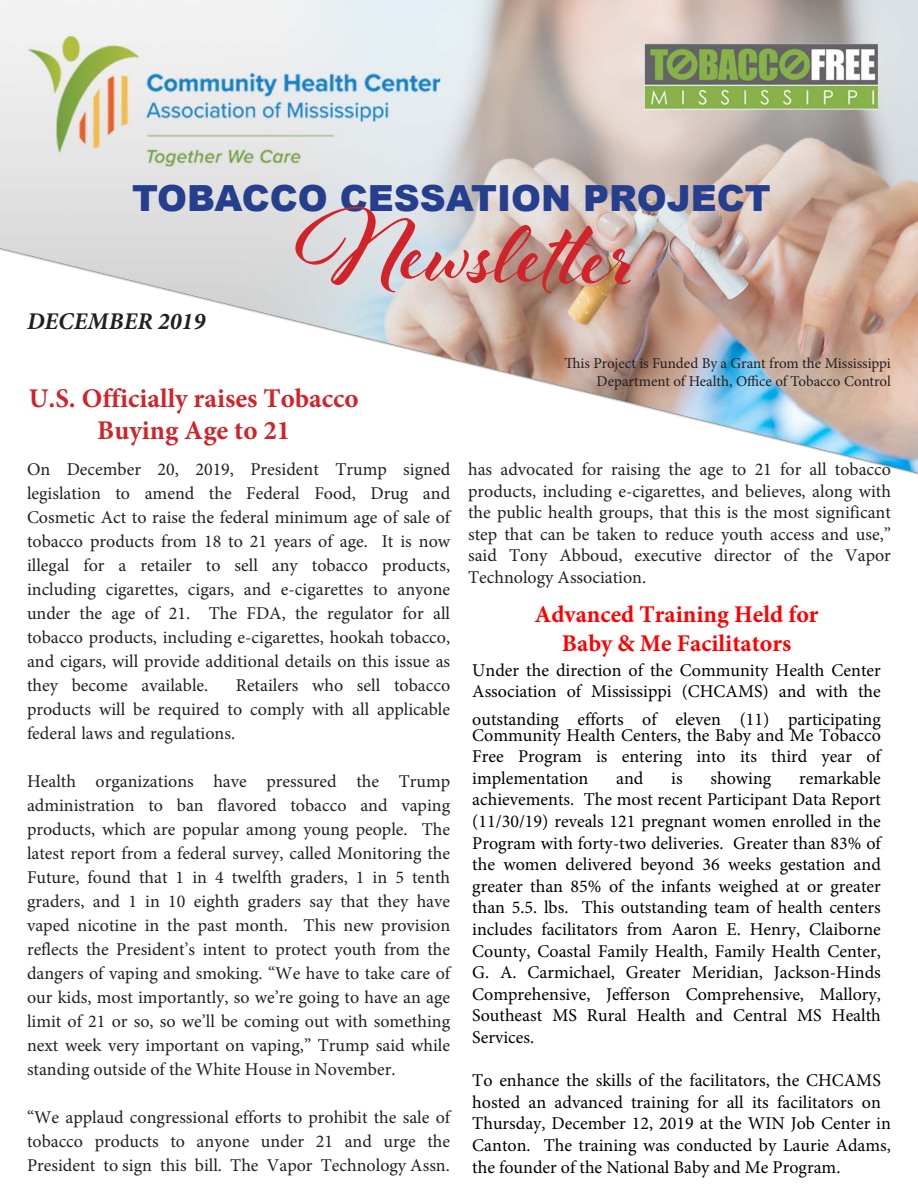
<style>
.page{position:relative;width:918px;height:1188px;background:#fff}
.page>*{position:absolute;margin:0;border:0;box-sizing:border-box;transform-origin:0 0}
.t1{font:700 108px "Al Fresco";color:#d1232a}
.t2{font:900 36px "Arial";color:#253f8e}
.t3{font:700 27px/32.4px "Minion Pro";color:#d1232a;text-align:center}
.t4{font:700 24px/28.8px "Minion Pro";color:#f00;text-align:center}
.t5{font:italic 700 24px "Minion Pro";color:#231f20}
.t6{font:18px/24px "Minion Pro";color:#231f20;text-align:justify}
.t7{font:18px/21.6px "Minion Pro";color:#000}
.t8{font:15px/18px "Minion Pro";letter-spacing:-.005em;color:#231f20;text-align:right}
</style>
<div class="page">
<img style="left:0;top:0;width:918px;height:475px">
<p class="t2" style="left:132px;top:172px;width:640px">TOBACCO CESSATION PROJECT</p>
<p class="t1" style="left:297px;top:177px;width:342px;rotate:1deg">Newsletter</p>
<p class="t5" style="left:27px;top:305px;width:180px">DECEMBER 2019</p>
<p class="t3" style="left:29px;top:382px;width:332px">U.S. Officially raises Tobacco<br>Buying Age to 21</p>
<p class="t6" style="left:27px;top:458px;width:425px">On December 20, 2019, President Trump signed legislation to amend the Federal Food, Drug and Cosmetic Act to raise the federal minimum age of sale of tobacco products from 18 to 21 years of age. It is now illegal for a retailer to sell any tobacco products, including cigarettes, cigars, and e-cigarettes to anyone under the age of 21. The FDA, the regulator for all tobacco products, including e-cigarettes, hookah tobacco, and cigars, will provide additional details on this issue as they become available.</p>
<p class="t6" style="left:27px;top:674px;width:425px;text-indent:209px">Retailers who sell tobacco products will be required to comply with all applicable federal laws and regulations.</p>
<p class="t6" style="left:27px;top:770px;width:425px">Health organizations have pressured the Trump administration to ban flavored tobacco and vaping products, which are popular among young people. The latest report from a federal survey, called Monitoring the Future, found that 1 in 4 twelfth graders, 1 in 5 tenth graders, and 1 in 10 eighth graders say that they have vaped nicotine in the past month. This new provision reflects the President’s intent to protect youth from the dangers of vaping and smoking. “We have to take care of our kids, most importantly, so we’re going to have an age limit of 21 or so, so we’ll be coming out with something next week very important on vaping,” Trump said while standing outside of the White House in November.</p>
<p class="t6" style="left:27px;top:1105px;width:425px">“We applaud congressional efforts to prohibit the sale of tobacco products to anyone under 21 and urge the President to sign this bill. The Vapor Technology Assn.</p>
<p class="t8" style="left:564px;top:354px;width:328px">This Project is Funded By a Grant from the Mississippi<br>Department of Health, Office of Tobacco Control</p>
<p class="t6" style="left:468px;top:458px;width:424px;line-height:21.6px">has advocated for raising the age to 21 for all tobacco products, including e-cigarettes, and believes, along with the public health groups, that this is the most significant step that can be taken to reduce youth access and use,” said Tony Abboud, executive director of the Vapor Technology Association.</p>
<h3 class="t4" style="left:535px;top:600px;width:286px">Advanced Training Held for<br>Baby &amp; Me Facilitators</h3>
<p class="t7" style="left:472px;top:659px;width:410px">Under the direction of the Community Health Center<br>Association of Mississippi (CHCAMS) and with the</p>
<p class="t7" style="left:472px;top:712px;width:410px;line-height:15.3px">outstanding efforts of eleven (11) participating<br>Community Health Centers, the Baby and Me Tobacco</p>
<p class="t7" style="left:472px;top:746px;width:410px">Free Program is entering into its third year of implementation</p>
<p class="t7" style="left:472px;top:767px;width:410px;text-align:justify;text-indent:327px">remarkable achievements. The most recent Participant Data Report (11/30/19) reveals 121 pregnant women enrolled in the Program with forty-two deliveries. Greater than 83% of the women delivered beyond 36 weeks gestation and greater than 85% of the infants weighed at or greater than 5.5. lbs. This outstanding team of health centers includes facilitators from Aaron E. Henry, Claiborne County, Coastal Family Health, Family Health Center, G. A. Carmichael, Greater Meridian, Jackson-Hinds Comprehensive, Jefferson Comprehensive, Mallory, Southeast MS Rural Health and Central MS Health Services.</p>
<p class="t7" style="left:472px;top:1070px;width:420px">To enhance the skills of the facilitators, the CHCAMS hosted an advanced training for all its facilitators on Thursday, December 12, 2019 at the WIN Job Center in Canton. The training was conducted by Laurie Adams, the founder of the National Baby and Me Program.</p>
<p class="t7" style="left:616px;top:767px;width:29px">and</p>
<p class="t7" style="left:671px;top:767px;width:13px">is</p>
<p class="t7" style="left:710px;top:767px;width:62px">showing</p>
</div>
